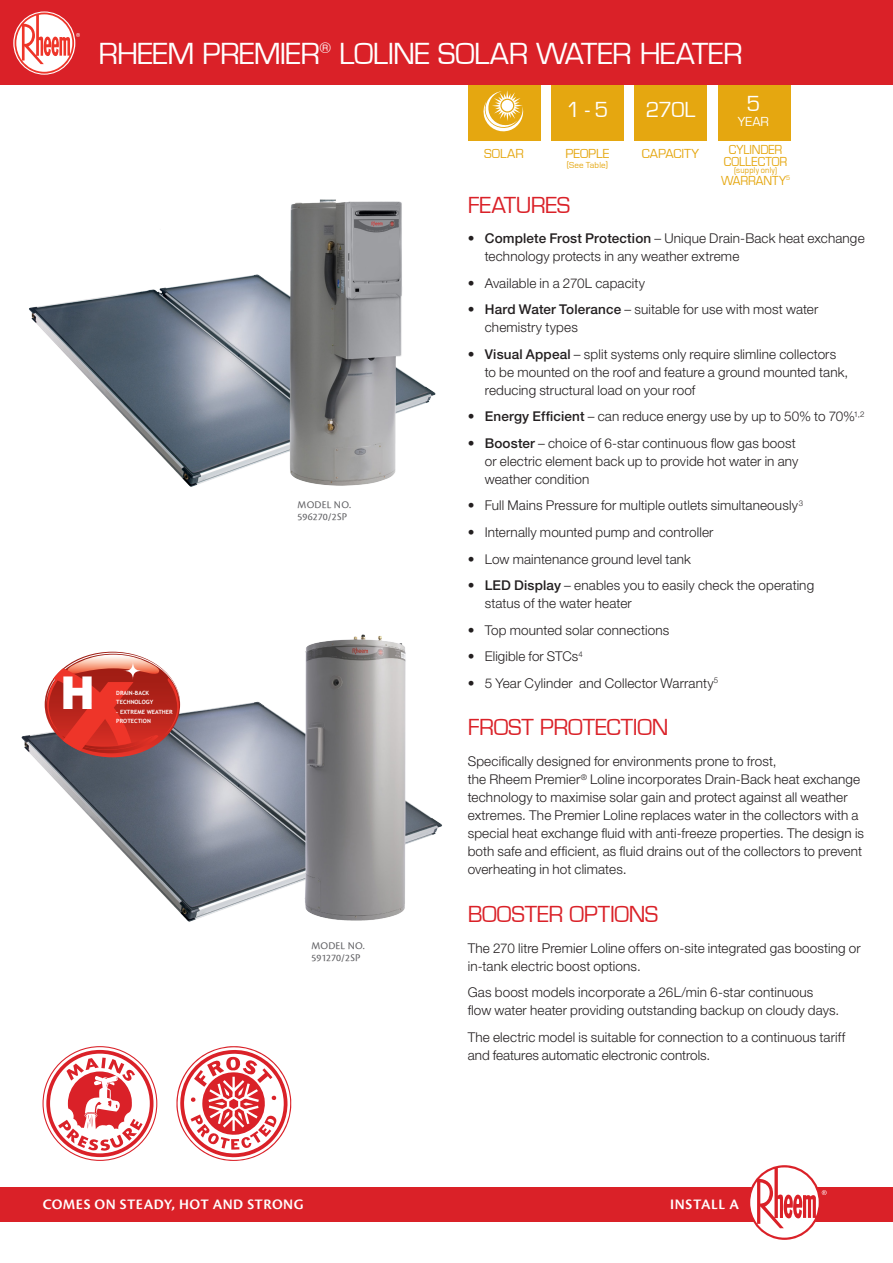
<style>
.page{position:relative;width:893px;height:1263px;background:#fff}
.page>*{position:absolute;margin:0;border:0;box-sizing:border-box;transform-origin:0 0}
.t1{font:900 45.15px "Arial";color:#fff;scale:.91 1}
.Main_Headings_White{font:31.5px "Eurostile";letter-spacing:-.02em;color:#fff}
.Heading_Red{font:24px "Eurostile";letter-spacing:-.015em;color:#da2128}
.Tab_Text{font:22.5px "Eurostile";color:#fff}
.t2{font:600 15px "Cronos Pro";letter-spacing:.035em;color:#fff}
.Body_Copy{font:300 13.5px/18px "Helvetica Neue";letter-spacing:.01em;color:#231f20}
.ICON_TEXT{font:13.5px "Eurostile";color:#e5a710;scale:.93 1}
.ICON_TEXT-2{font:13.5px "Eurostile";color:#e5a710}
.Tab_Text-2{font:13.5px "Eurostile";color:#fff}
.Conditions{font:10.5px/12px "Cronos MM";letter-spacing:.015em;color:#636366}
.ICON_TEXT-3{font:9px "Eurostile";letter-spacing:.025em;color:#e5a710;scale:.93 1}
.ICON_TEXT-4{font:9px "Eurostile";letter-spacing:.025em;color:#e5a710}
.t3{font:700 5.85px/9.6px "Trebuchet MS";color:#fff}
.s1{font-weight:500}
</style>
<div class="page">
<div style="left:0;top:0;width:893px;height:85px;background:#da2128"></div>
<div style="left:0;top:1187px;width:893px;height:34px;background:#da2128"></div>
<svg style="left:748px;top:1165px;width:79px;height:75px"></svg>
<svg style="left:15px;top:13px;width:65px;height:61px"></svg>
<div style="left:551px;top:85px;width:73px;height:55px;background:#e5a710"></div>
<div style="left:634px;top:85px;width:73px;height:55px;background:#e5a710"></div>
<div style="left:718px;top:85px;width:72px;height:55px;background:#e5a710"></div>
<div style="left:468px;top:85px;width:72px;height:55px;background:#e5a710"></div>
<svg style="left:483px;top:90px;width:41px;height:42px"></svg>
<svg style="left:176px;top:1046px;width:115px;height:115px"></svg>
<img style="left:29px;top:199px;width:407px;height:288px">
<img style="left:21px;top:634px;width:421px;height:288px">
<svg style="left:45px;top:652px;width:135px;height:105px;background:#c7534b"></svg>
<svg style="left:43px;top:1046px;width:114px;height:115px"></svg>
<p class="Main_Headings_White" style="left:98px;top:36px;width:646px">RHEEM PREMIER<sup>®</sup> LOLINE SOLAR WATER HEATER</p>
<p class="t1" style="left:61px;top:660px;width:39px">H</p>
<p class="t3" style="left:116px;top:688px;width:39px">DRAIN-BACK<br>TECHNOLOGY</p>
<p class="t3" style="left:116px;top:707px;width:58px">– EXTREME WEATHER<br>PROTECTION</p>
<p class="Conditions" style="left:298px;top:499px;width:55px">MODEL NO.<br>596270/2SP</p>
<p class="Conditions" style="left:311px;top:940px;width:55px">MODEL NO.<br>591270/2SP</p>
<p class="Tab_Text" style="left:566px;top:97px;width:43px">1 - 5</p>
<p class="Tab_Text" style="left:646px;top:97px;width:51px">270L</p>
<p class="Tab_Text" style="left:746px;top:91px;width:15px">5</p>
<p class="Tab_Text-2" style="left:738px;top:114px;width:33px">YEAR</p>
<p class="ICON_TEXT" style="left:729px;top:142px;width:59px">CYLINDER</p>
<p class="ICON_TEXT" style="left:724px;top:154px;width:70px">COLLECTOR</p>
<p class="ICON_TEXT-3" style="left:734px;top:166px;width:48px">(supply only)</p>
<p class="ICON_TEXT" style="left:721px;top:174px;width:76px">WARRANTY<sup>5</sup></p>
<p class="ICON_TEXT-2" style="left:484px;top:146px;width:41px">SOLAR</p>
<p class="Heading_Red" style="left:468px;top:192px;width:104px">FEATURES</p>
<p class="Body_Copy" style="left:485px;top:229px;width:381px;text-indent:-17px">• <span class="s1">Complete Frost Protection</span> – Unique Drain-Back heat exchange technology protects in any weather extreme</p>
<p class="Body_Copy" style="left:468px;top:274px;width:179px">• Available in a 270L capacity</p>
<p class="Body_Copy" style="left:485px;top:300px;width:335px;text-indent:-17px">• <span class="s1">Hard Water Tolerance</span> – suitable for use with most water chemistry types</p>
<p class="Body_Copy" style="left:485px;top:345px;width:365px;text-indent:-17px">• <span class="s1">Visual Appeal</span> – split systems only require slimline collectors to be mounted on the roof and feature a ground mounted tank, reducing structural load on your roof</p>
<p class="Body_Copy" style="left:468px;top:407px;width:398px">• <span class="s1">Energy Efficient</span> – can reduce energy use by up to 50% to 70%<sup>1,2</sup></p>
<p class="Body_Copy" style="left:485px;top:434px;width:315px;text-indent:-17px">• <span class="s1">Booster</span> – choice of 6-star continuous flow gas boost or electric element back up to provide hot water in any weather condition</p>
<p class="Body_Copy" style="left:468px;top:496px;width:337px">• Full Mains Pressure for multiple outlets simultaneously<sup>3</sup></p>
<p class="Body_Copy" style="left:468px;top:523px;width:247px">• Internally mounted pump and controller</p>
<p class="Body_Copy" style="left:468px;top:549px;width:225px">• Low maintenance ground level tank</p>
<p class="Body_Copy" style="left:485px;top:576px;width:331px;text-indent:-17px">• <span class="s1">LED Display</span> – enables you to easily check the operating status of the water heater</p>
<p class="Body_Copy" style="left:468px;top:620px;width:203px">• Top mounted solar connections</p>
<p class="Body_Copy" style="left:468px;top:647px;width:117px">• Eligible for STCs<sup>4</sup></p>
<p class="Body_Copy" style="left:468px;top:673px;width:252px">• 5 Year Cylinder and Collector Warranty<sup>5</sup></p>
<p class="Heading_Red" style="left:468px;top:714px;width:202px">FROST PROTECTION</p>
<p class="Body_Copy" style="left:468px;top:752px;width:398px">Specifically designed for environments prone to frost,<br>the Rheem Premier<sup>®</sup> Loline incorporates Drain-Back heat exchange technology to maximise solar gain and protect against all weather extremes. The Premier Loline replaces water in the collectors with a special heat exchange fluid with anti-freeze properties. The design is both safe and efficient, as fluid drains out of the collectors to prevent overheating in hot climates.</p>
<p class="Heading_Red" style="left:468px;top:901px;width:192px">BOOSTER OPTIONS</p>
<p class="Body_Copy" style="left:468px;top:938px;width:394px">The 270 litre Premier Loline offers on-site integrated gas boosting or in-tank electric boost options.</p>
<p class="Body_Copy" style="left:468px;top:983px;width:373px">Gas boost models incorporate a 26L/min 6-star continuous flow water heater providing outstanding backup on cloudy days.</p>
<p class="Body_Copy" style="left:468px;top:1027px;width:379px">The electric model is suitable for connection to a continuous tariff and features automatic electronic controls.</p>
<p class="ICON_TEXT-2" style="left:565px;top:146px;width:46px">PEOPLE</p>
<p class="ICON_TEXT-4" style="left:567px;top:160px;width:43px">(See Table)</p>
<p class="ICON_TEXT-2" style="left:642px;top:146px;width:59px">CAPACITY</p>
<p class="t2" style="left:43px;top:1196px;width:262px">COMES ON STEADY, HOT AND STRONG</p>
<p class="t2" style="left:670px;top:1196px;width:70px">INSTALL A</p>
</div>
